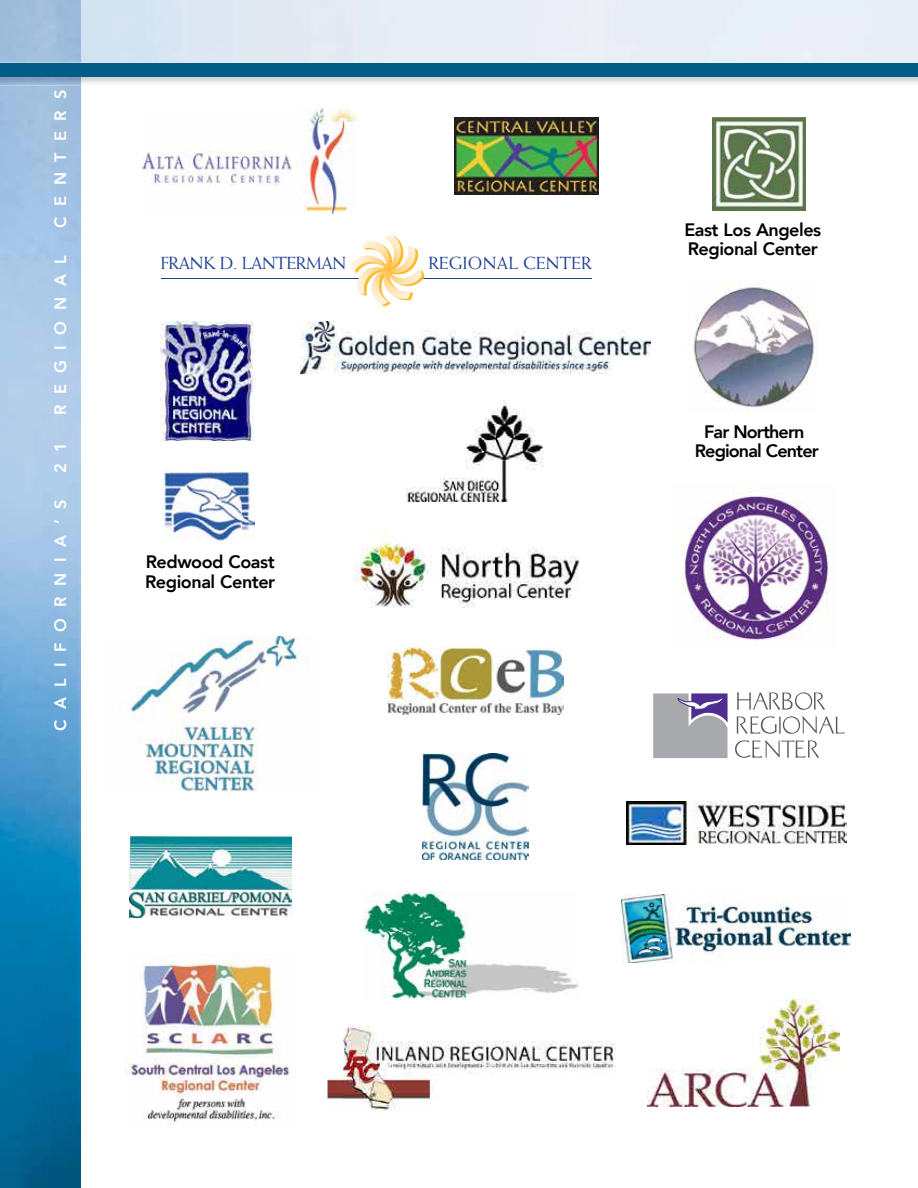
<style>
.page{position:relative;width:918px;height:1188px;background:#fff}
.page>*{position:absolute;margin:0;border:0;box-sizing:border-box;transform-origin:0 0}
.t1{font:800 18px/19.5px "Avenir";letter-spacing:-.025em;color:#000}
.t2{font:800 18px/19.5px "Avenir";letter-spacing:-.05em;color:#000;text-align:center}
.t3{font:17.55px "Weiss Std";color:#1c3e94}
.t4{font:800 16.5px "Avenir";letter-spacing:.65em;color:#fff}
</style>
<div class="page">
<img style="left:0;top:0;width:81px;height:1188px">
<img style="left:455px;top:117px;width:143px;height:77px">
<img style="left:129px;top:837px;width:162px;height:81px">
<img style="left:388px;top:647px;width:175px;height:68px">
<img style="left:364px;top:891px;width:215px;height:108px">
<img style="left:328px;top:1025px;width:288px;height:86px">
<img style="left:423px;top:753px;width:105px;height:107px">
<img style="left:124px;top:954px;width:166px;height:171px">
<img style="left:626px;top:801px;width:220px;height:44px">
<img style="left:160px;top:322px;width:95px;height:118px">
<img style="left:713px;top:117px;width:93px;height:93px">
<img style="left:693px;top:284px;width:126px;height:127px">
<svg style="left:653px;top:693px;width:75px;height:65px;background:#a09dae"></svg>
<svg style="left:737px;top:692px;width:88px;height:18px"></svg>
<svg style="left:736px;top:716px;width:108px;height:18px"></svg>
<svg style="left:735px;top:740px;width:84px;height:18px"></svg>
<hr style="left:161px;top:278px;width:431px;height:1px;background:#1c3e94">
<svg style="left:351px;top:235px;width:73px;height:71px"></svg>
<img style="left:622px;top:894px;width:229px;height:69px">
<img style="left:120px;top:636px;width:189px;height:156px">
<img style="left:675px;top:484px;width:154px;height:157px">
<img style="left:142px;top:108px;width:214px;height:106px">
<img style="left:301px;top:322px;width:350px;height:53px">
<img style="left:163px;top:470px;width:91px;height:71px">
<img style="left:405px;top:400px;width:139px;height:101px">
<img style="left:355px;top:531px;width:225px;height:77px">
<img style="left:0;top:62px;width:918px;height:24px">
<img style="left:81px;top:76px;width:837px;height:10px">
<div style="left:0;top:63px;width:918px;height:13px;background:#005c87"></div>
<img style="left:648px;top:1000px;width:191px;height:106px">
<p class="t4" style="left:47px;top:228px;width:140px;rotate:-90deg">CENTERS</p>
<p class="t4" style="left:47px;top:415px;width:162px;rotate:-90deg">REGIONAL</p>
<p class="t4" style="left:47px;top:473px;width:32px;rotate:-90deg">2 1</p>
<p class="t4" style="left:47px;top:731px;width:233px;rotate:-90deg">CALIFORNIA’S</p>
<p class="t3" style="left:161px;top:253px;width:187px">FRANK D. LANTERMAN</p>
<p class="t3" style="left:428px;top:253px;width:165px">REGIONAL CENTER</p>
<p class="t1" style="left:145px;top:552px;width:132px">Redwood Coast<br>Regional Center</p>
<p class="t1" style="left:684px;top:220px;width:138px">East Los Angeles<br>Regional Center</p>
<p class="t2" style="left:695px;top:422px;width:125px">Far Northern<br>Regional Center</p>
</div>
